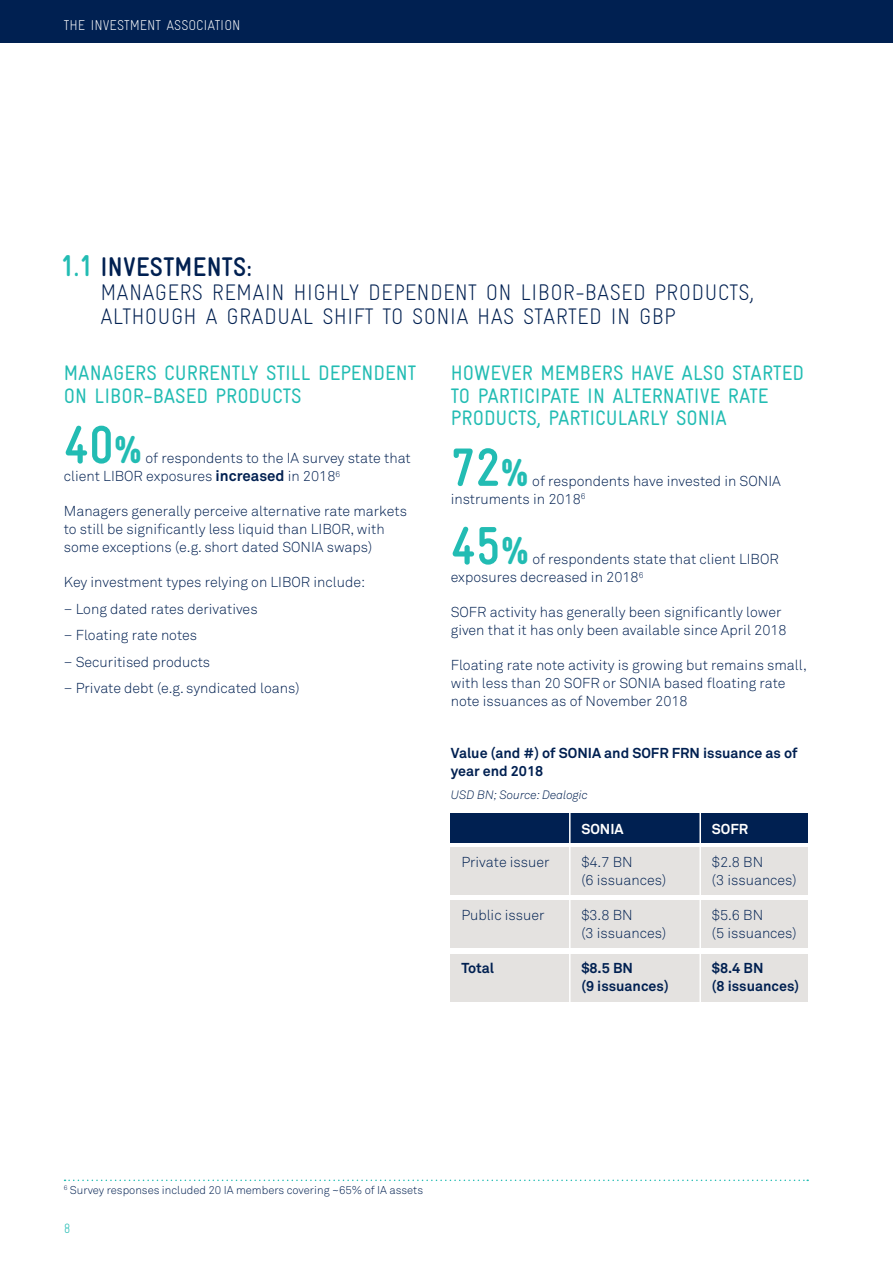
<style>
.page{position:relative;width:893px;height:1263px;background:#fff}
.page>*{position:absolute;margin:0;border:0;box-sizing:border-box;transform-origin:0 0}
.t1{font:700 54px "Gravur Condensed";color:#22bcb3}
.t2{font:700 30px "Gravur Condensed";color:#22bcb3}
.t3{font:700 27px "Gravur Condensed";letter-spacing:.01em;color:#002051}
.t4{font:300 22.5px/24px "Gravur Condensed";letter-spacing:.01em;color:#002051}
.t5{font:21px/22.5px "Gravur Condensed";color:#22bcb3}
.t6{font:300 14.25px/18px "Akkurat Std";color:#002051}
.t7{font:700 14.25px/18px "Akkurat Std";color:#002051}
.t8{font:300 14.25px "Gravur Condensed";color:#fff}
.t9{font:700 14.25px "Akkurat Std";color:#fff}
.t10{font:300 13.5px "Gravur Condensed";color:#22bcb3}
.t11{font:italic 300 12px "Akkurat Std";color:#002051}
.footnotes{font:300 11.25px "Akkurat Std";color:#002051}
.s1{font-size:39px}
.s2{font-weight:700;font-size:15px}
</style>
<div class="page">
<div style="left:0;top:0;width:893px;height:43px;background:#002051"></div>
<svg style="left:65px;top:1179px;width:743px;height:2px"></svg>
<div style="left:451px;top:813px;width:357px;height:30px;background:#002051"></div>
<div style="left:451px;top:900px;width:357px;height:48px;background:#e4e2e0"></div>
<div style="left:451px;top:954px;width:357px;height:47px;background:#e4e2e0"></div>
<div style="left:451px;top:847px;width:357px;height:48px;background:#e4e2e0"></div>
<hr style="left:569px;top:809px;width:2px;height:198px;background:#fff">
<hr style="left:699px;top:809px;width:2px;height:198px;background:#fff">
<p class="t8" style="left:64px;top:17px;width:178px">THE INVESTMENT ASSOCIATION</p>
<p class="t2" style="left:61px;top:249px;width:33px">1.1</p>
<p class="t3" style="left:100px;top:252px;width:153px">INVESTMENTS:</p>
<p class="t4" style="left:100px;top:280px;width:655px">MANAGERS REMAIN HIGHLY DEPENDENT ON LIBOR-BASED PRODUCTS,<br>ALTHOUGH A GRADUAL SHIFT TO SONIA HAS STARTED IN GBP</p>
<p class="t5" style="left:64px;top:362px;width:354px">MANAGERS CURRENTLY STILL DEPENDENT<br>ON LIBOR-BASED PRODUCTS</p>
<p class="t1" style="left:64px;top:415px;width:80px">40<span class="s1">%</span></p>
<p class="t6" style="left:64px;top:449px;width:349px;text-indent:82px">of respondents to the IA survey state that client LIBOR exposures <span class="s2">increased</span> in 2018<sup>6</sup></p>
<p class="t6" style="left:64px;top:502px;width:345px">Managers generally perceive alternative rate markets to still be significantly less liquid than LIBOR, with some exceptions (e.g. short dated SONIA swaps)</p>
<p class="t6" style="left:64px;top:573px;width:303px">Key investment types relying on LIBOR include:</p>
<p class="t6" style="left:64px;top:600px;width:195px">– Long dated rates derivatives</p>
<p class="t6" style="left:64px;top:626px;width:135px">– Floating rate notes</p>
<p class="t6" style="left:64px;top:653px;width:148px">– Securitised products</p>
<p class="t6" style="left:64px;top:679px;width:237px">– Private debt (e.g. syndicated loans)</p>
<p class="t5" style="left:451px;top:362px;width:355px">HOWEVER MEMBERS HAVE ALSO STARTED<br>TO PARTICIPATE IN ALTERNATIVE RATE<br>PRODUCTS, PARTICULARLY SONIA</p>
<p class="t1" style="left:451px;top:438px;width:80px">72<span class="s1">%</span></p>
<p class="t6" style="left:451px;top:472px;width:332px;text-indent:82px">of respondents have invested in SONIA instruments in 2018<sup>6</sup></p>
<p class="t1" style="left:451px;top:516px;width:80px">45<span class="s1">%</span></p>
<p class="t6" style="left:451px;top:550px;width:329px;text-indent:82px">of respondents state that client LIBOR exposures decreased in 2018<sup>6</sup></p>
<p class="t6" style="left:451px;top:603px;width:337px">SOFR activity has generally been significantly lower given that it has only been available since April 2018</p>
<p class="t6" style="left:451px;top:656px;width:358px">Floating rate note activity is growing but remains small, with less than 20 SOFR or SONIA based floating rate note issuances as of November 2018</p>
<p class="t7" style="left:451px;top:744px;width:348px">Value (and #) of SONIA and SOFR FRN issuance as of year end 2018</p>
<p class="t11" style="left:451px;top:787px;width:138px">USD BN; Source: Dealogic</p>
<p class="t9" style="left:581px;top:820px;width:44px">SONIA</p>
<p class="t9" style="left:712px;top:820px;width:38px">SOFR</p>
<p class="t6" style="left:461px;top:853px;width:90px">Private issuer</p>
<p class="t6" style="left:581px;top:853px;width:53px">$4.7 BN</p>
<p class="t6" style="left:712px;top:853px;width:53px">$2.8 BN</p>
<p class="t6" style="left:581px;top:871px;width:86px">(6 issuances)</p>
<p class="t6" style="left:712px;top:871px;width:86px">(3 issuances)</p>
<p class="t6" style="left:461px;top:906px;width:85px">Public issuer</p>
<p class="t6" style="left:581px;top:906px;width:53px">$3.8 BN</p>
<p class="t6" style="left:712px;top:906px;width:53px">$5.6 BN</p>
<p class="t6" style="left:581px;top:924px;width:86px">(3 issuances)</p>
<p class="t6" style="left:712px;top:924px;width:86px">(5 issuances)</p>
<p class="t7" style="left:461px;top:959px;width:34px">Total</p>
<p class="t7" style="left:581px;top:959px;width:53px">$8.5 BN</p>
<p class="t7" style="left:712px;top:959px;width:53px">$8.4 BN</p>
<p class="t7" style="left:581px;top:977px;width:89px">(9 issuances)</p>
<p class="t7" style="left:712px;top:977px;width:89px">(8 issuances)</p>
<p class="footnotes" style="left:64px;top:1183px;width:361px"><sup>6</sup> Survey responses included 20 IA members covering ~65% of IA assets</p>
<p class="t10" style="left:64px;top:1220px;width:8px">8</p>
</div>
